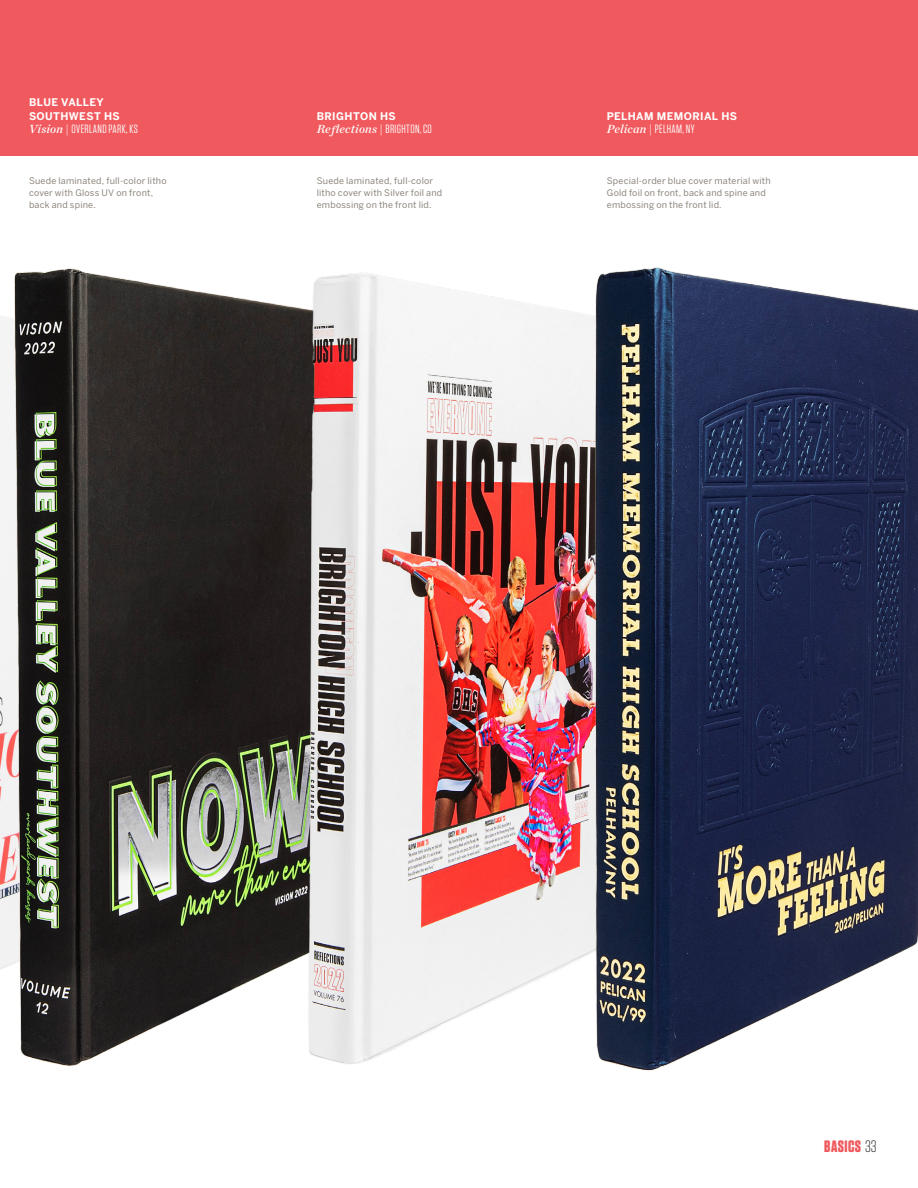
<style>
.page{position:relative;width:918px;height:1188px;background:#fff}
.page>*{position:absolute;margin:0;border:0;box-sizing:border-box;transform-origin:0 0}
.t1{font:700 16.5px "Tungsten";letter-spacing:.025em;color:#f05a5e}
.Body_Copy_-_Cover_Se{font:12px "Tungsten";letter-spacing:.03em;color:#fff}
.Body_Copy_-_Cover_Se-2{font:italic 12px "Chronicle Deck Semi";letter-spacing:.015em;color:#fff}
.Body_Copy_-_Cover_Se-3{font:700 10.5px/13.5px "Benton Sans";letter-spacing:.035em;color:#fff}
.Body_Copy_-_Cover_Se-4{font:9px/12px "Benton Sans";letter-spacing:.02em;color:#8c847b}
.s1{font-family:"Chronicle Deck Semi";font-style:italic}
.s2{font-size:11.7px}
.s3{font-family:"Tungsten";font-style:normal}
.s4{font-weight:300;color:#231f20}
</style>
<div class="page">
<div style="left:0;top:0;width:918px;height:156px;background:#f05a5e"></div>
<img style="left:0;top:268px;width:278px;height:798px">
<img style="left:278px;top:273px;width:266px;height:791px">
<img style="left:544px;top:267px;width:374px;height:804px">
<p class="Body_Copy_-_Cover_Se-3" style="left:29px;top:96px;width:92px">BLUE VALLEY<br>SOUTHWEST HS</p>
<p class="Body_Copy_-_Cover_Se" style="left:29px;top:123px;width:110px"><span class="s1">Vision |</span> OVERLAND PARK, KS</p>
<p class="Body_Copy_-_Cover_Se-4" style="left:29px;top:175px;width:139px">Suede laminated, full-color litho cover with Gloss UV on front, back and spine.</p>
<p class="Body_Copy_-_Cover_Se-3" style="left:317px;top:109px;width:81px">BRIGHTON HS</p>
<p class="Body_Copy_-_Cover_Se-2" style="left:317px;top:120px;width:117px">Re<span class="s2">f</span>lections | <span class="s3">BRIGHTON, CO</span></p>
<p class="Body_Copy_-_Cover_Se-3" style="left:607px;top:109px;width:132px">PELHAM MEMORIAL HS</p>
<p class="Body_Copy_-_Cover_Se" style="left:607px;top:123px;width:89px"><span class="s1">Pelican |</span> PELHAM, NY</p>
<p class="Body_Copy_-_Cover_Se-4" style="left:317px;top:175px;width:127px">Suede laminated, full-color litho cover with Silver foil and embossing on the front lid.</p>
<p class="Body_Copy_-_Cover_Se-4" style="left:607px;top:175px;width:165px">Special-order blue cover material with<br>Gold foil on front, back and spine and embossing on the front lid.</p>
<p class="t1" style="left:824px;top:1138px;width:54px">BASICS <span class="s4">33</span></p>
</div>
